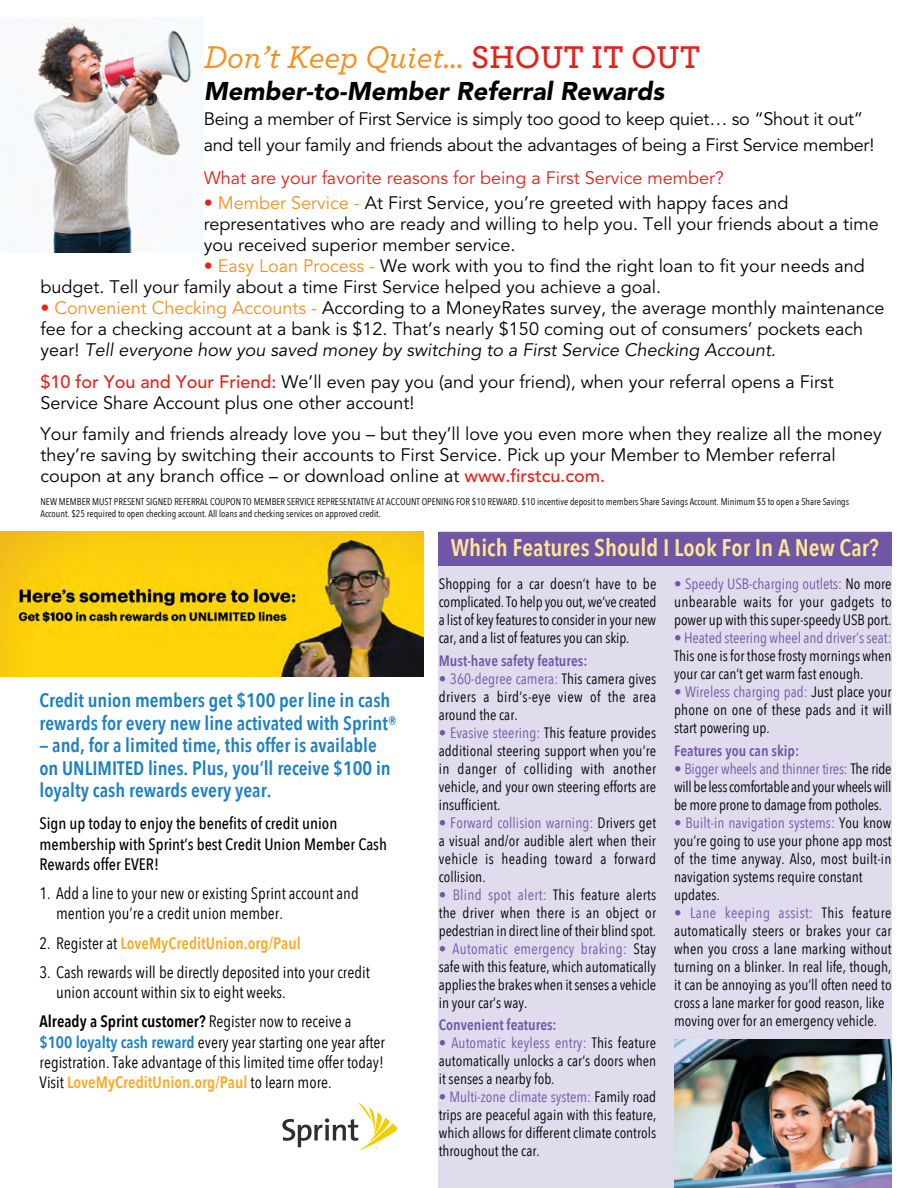
<style>
.page{position:relative;width:918px;height:1188px;background:#fff}
.page>*{position:absolute;margin:0;border:0;box-sizing:border-box;transform-origin:0 0}
.t1{font:italic 500 33px "Archer Pro";color:#f7901e}
.t2{font:italic 900 25.5px "Avenir";color:#000}
.t3{font:600 24px "Avenir Next Condensed";color:#ffe698}
.t4{font:600 19.5px/22.5px "Avenir Next Condensed";color:#1b80c4}
.t5{font:18px/21px "Avenir";color:#000}
.t6{font:18px "Avenir";color:#e2231b}
.t7{font:16.5px/20.2px "Avenir Next Condensed";color:#000}
.t8{font:500 16.5px/20.2px "Avenir Next Condensed";color:#000}
.t9{font:600 16.5px "Avenir Next Condensed";color:#fbaa26}
.t10{font:15px/18px "Avenir Next Condensed";color:#000;text-align:justify}
.t11{font:600 15px "Avenir Next Condensed";color:#6f57a5}
.t12{font:9.75px "Avenir Next Condensed";color:#000}
.s1{font-weight:600;font-style:normal;color:#e2231b}
.s2{color:#e2231b}
.s3{color:#f7901e}
.s4{font-style:italic}
.s5{font-weight:500;color:#e2231b}
.s6{font-weight:400;color:#000}
.s7{font-weight:600}
.s8{font-weight:600;color:#1b80c4}
.s9{font-weight:600;color:#fbaa26}
.s10{color:#6f57a5}
</style>
<div class="page">
<img style="left:31px;top:23px;width:160px;height:230px">
<div style="left:438px;top:532px;width:454px;height:656px;background:#e0dcee"></div>
<img style="left:675px;top:1040px;width:217px;height:148px">
<div style="left:438px;top:532px;width:454px;height:34px;background:#6f57a5"></div>
<img style="left:0;top:532px;width:423px;height:144px">
<svg style="left:282px;top:1102px;width:115px;height:49px"></svg>
<p class="t1" style="left:204px;top:33px;width:498px">Don’t Keep Quiet… <span class="s1">SHOUT IT OUT</span></p>
<p class="t2" style="left:204px;top:75px;width:462px">Member-to-Member Referral Rewards</p>
<p class="t5" style="left:204px;top:107px;width:672px;line-height:25.5px">Being a member of First Service is simply too good to keep quiet… so “Shout it out” and tell your family and friends about the advantages of being a First Service member!</p>
<p class="t6" style="left:204px;top:167px;width:522px">What are your favorite reasons for being a First Service member?</p>
<p class="t5" style="left:204px;top:193px;width:677px"><span class="s2">•</span> <span class="s3">Member Service -</span> At First Service, you’re greeted with happy faces and representatives who are ready and willing to help you. Tell your friends about a time you received superior member service.</p>
<p class="t5" style="left:40px;top:256px;width:826px;text-indent:163px"><span class="s2">•</span> <span class="s3">Easy Loan Process -</span> We work with you to find the right loan to fit your needs and budget. Tell your family about a time First Service helped you achieve a goal.</p>
<p class="t5" style="left:40px;top:298px;width:845px"><span class="s2">•</span> <span class="s3">Convenient Checking Accounts -</span> According to a MoneyRates survey, the average monthly maintenance fee for a checking account at a bank is $12. That’s nearly $150 coming out of consumers’ pockets each year! <span class="s4">Tell everyone how you saved money by switching to a First Service Checking Account.</span></p>
<p class="t5" style="left:40px;top:371px;width:795px"><span class="s5">$10 for You and Your Friend:</span> We’ll even pay you (and your friend), when your referral opens a First<br>Service Share Account plus one other account!</p>
<p class="t5" style="left:40px;top:424px;width:843px">Your family and friends already love you – but they’ll love you even more when they realize all the money they’re saving by switching their accounts to First Service. Pick up your Member to Member referral coupon at any branch office – or download online at <span class="s5">www.firstcu.com.</span></p>
<p class="t12" style="left:40px;top:493px;width:810px">NEW MEMBER MUST PRESENT SIGNED REFERRAL COUPON TO MEMBER SERVICE REPRESENTATIVE AT ACCOUNT OPENING FOR $10 REWARD. $10 incentive deposit to members Share Savings Account. Minimum $5 to open a Share Savings</p>
<p class="t12" style="left:40px;top:505px;width:342px">Account. $25 required to open checking account. All loans and checking services on approved credit.</p>
<p class="t4" style="left:39px;top:688px;width:359px">Credit union members get $100 per line in cash rewards for every new line activated with Sprint®</p>
<p class="t4" style="left:39px;top:733px;width:353px">— and, for a limited time, this offer is available on UNLIMITED lines. Plus, you’ll receive $100 in loyalty cash rewards every year.</p>
<p class="t8" style="left:39px;top:813px;width:349px">Sign up today to enjoy the benefits of credit union membership with Sprint’s best Credit Union Member Cash<br>Rewards offer EVER!</p>
<p class="t7" style="left:39px;top:882px;width:321px">1. Add a line to your new or existing Sprint account and</p>
<p class="t7" style="left:56px;top:903px;width:228px">mention you’re a credit union member.</p>
<p class="t9" style="left:39px;top:929px;width:263px"><span class="s6">2. Register at</span> LoveMyCreditUnion.org/Paul</p>
<p class="t7" style="left:39px;top:961px;width:332px">3. Cash rewards will be directly deposited into your credit</p>
<p class="t7" style="left:56px;top:981px;width:231px">union account within six to eight weeks.</p>
<p class="t7" style="left:39px;top:1011px;width:347px"><span class="s7">Already a Sprint customer?</span> Register now to receive a <span class="s8">$100 loyalty cash reward</span> every year starting one year after registration. Take advantage of this limited time offer today!<br>Visit <span class="s9">LoveMyCreditUnion.org/Paul</span> to learn more.</p>
<p class="t3" style="left:451px;top:527px;width:430px">Which Features Should I Look For In A New Car?</p>
<p class="t10" style="left:439px;top:574px;width:219px">Shopping for a car doesn’t have to be complicated. To help you out, we’ve created a list of key features to consider in your new car, and a list of features you can skip.</p>
<p class="t11" style="left:439px;top:647px;width:150px">Must-have safety features:</p>
<p class="t10" style="left:439px;top:669px;width:219px"><span class="s10">• 360-degree camera:</span> This camera gives drivers a bird’s-eye view of the area around the car.</p>
<p class="t10" style="left:439px;top:723px;width:219px"><span class="s10">• Evasive steering:</span> This feature provides additional steering support when you’re in danger of colliding with another vehicle, and your own steering efforts are insufficient.</p>
<p class="t10" style="left:439px;top:813px;width:219px"><span class="s10">• Forward collision warning:</span> Drivers get a visual and/or audible alert when their vehicle is heading toward a forward collision.</p>
<p class="t10" style="left:439px;top:885px;width:219px"><span class="s10">• Blind spot alert:</span> This feature alerts the driver when there is an object or pedestrian in direct line of their blind spot.</p>
<p class="t10" style="left:439px;top:939px;width:219px"><span class="s10">• Automatic emergency braking:</span> Stay safe with this feature, which automatically applies the brakes when it senses a vehicle in your car’s way.</p>
<p class="t11" style="left:439px;top:1012px;width:120px">Convenient features:</p>
<p class="t10" style="left:439px;top:1033px;width:219px"><span class="s10">• Automatic keyless entry:</span> This feature automatically unlocks a car’s doors when it senses a nearby fob.</p>
<p class="t10" style="left:439px;top:1087px;width:219px"><span class="s10">• Multi-zone climate system:</span> Family road trips are peaceful again with this feature, which allows for different climate controls throughout the car.</p>
<p class="t10" style="left:674px;top:574px;width:219px"><span class="s10">• Speedy USB-charging outlets:</span> No more unbearable waits for your gadgets to power up with this super-speedy USB port.</p>
<p class="t10" style="left:674px;top:628px;width:219px"><span class="s10">• Heated steering wheel and driver’s seat:<br></span>This one is for those frosty mornings when your car can’t get warm fast enough.</p>
<p class="t10" style="left:674px;top:682px;width:219px"><span class="s10">• Wireless charging pad:</span> Just place your phone on one of these pads and it will start powering up.</p>
<p class="t11" style="left:674px;top:737px;width:127px">Features you can skip:</p>
<p class="t10" style="left:674px;top:759px;width:219px"><span class="s10">• Bigger wheels and thinner tires:</span> The ride will be less comfortable and your wheels will be more prone to damage from potholes.</p>
<p class="t10" style="left:674px;top:813px;width:219px"><span class="s10">• Built-in navigation systems:</span> You know you’re going to use your phone app most of the time anyway. Also, most built-in navigation systems require constant</p>
<p class="t10" style="left:674px;top:885px;width:47px">updates.</p>
<p class="t10" style="left:674px;top:903px;width:219px"><span class="s10">• Lane keeping assist:</span> This feature automatically steers or brakes your car when you cross a lane marking without turning on a blinker. In real life, though, it can be annoying as you’ll often need to cross a lane marker for good reason, like</p>
<p class="t10" style="left:674px;top:1011px;width:204px">moving over for an emergency vehicle.</p>
</div>
